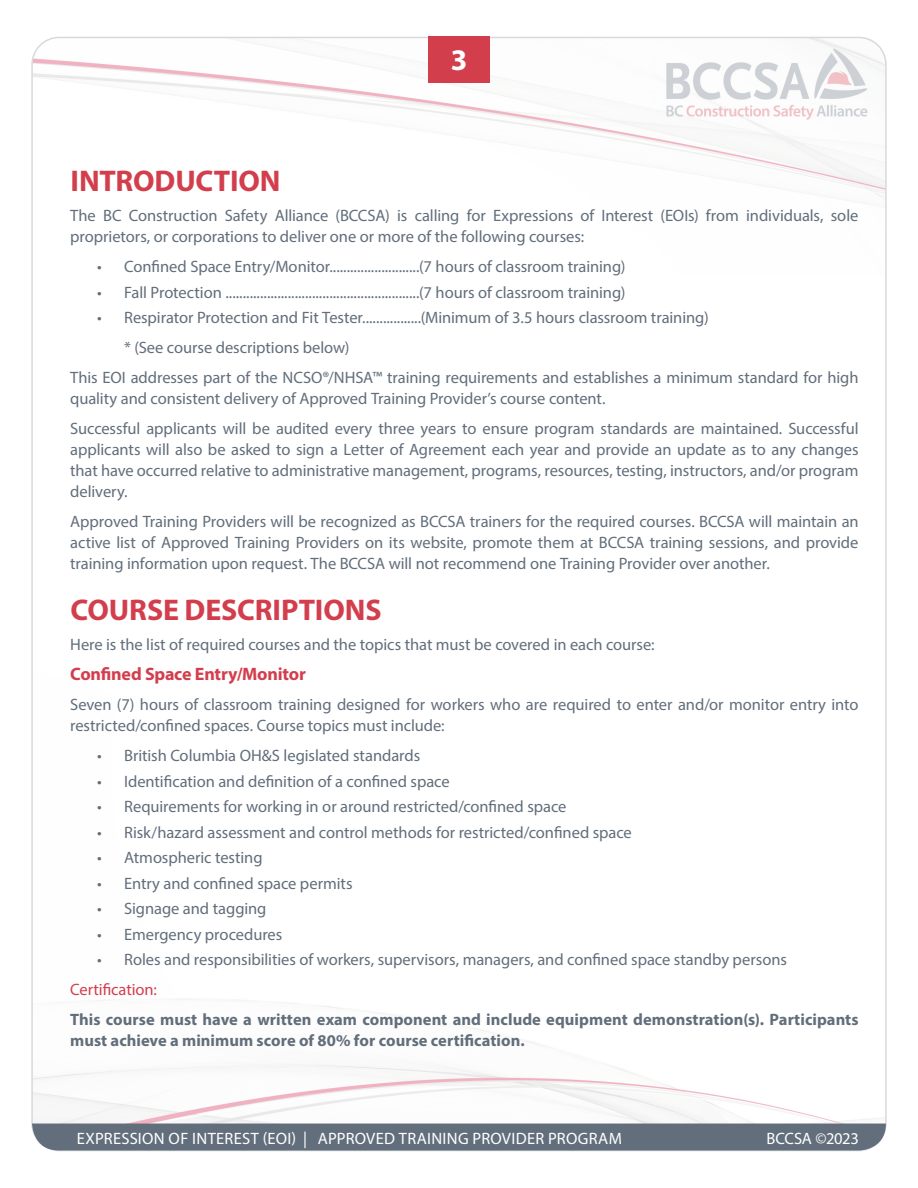
<style>
.page{position:relative;width:918px;height:1188px;background:#fff}
.page>*{position:absolute;margin:0;border:0;box-sizing:border-box;transform-origin:0 0}
.t1{font:700 30px "Myriad Pro";letter-spacing:-.005em;color:#d33e4d}
.t2{font:700 30px "Myriad Pro";color:#fff}
.t3{font:700 18px "Myriad Pro";letter-spacing:-.01em;color:#d33e4d}
.t4{font:16.5px/21px "Myriad Pro";letter-spacing:-.005em;color:#626e7b}
.t5{font:700 16.5px/21px "Myriad Pro";color:#626e7b}
.t6{font:16.5px "Myriad Pro";letter-spacing:.015em;color:#fff}
.t7{font:16.5px "Myriad Pro";letter-spacing:-.005em;color:#d33e4d}
.t8{font:16.5px "Myriad Pro";letter-spacing:-.015em;color:#fff}
</style>
<div class="page">
<img style="left:34px;top:37px;width:850px;height:1087px">
<div style="left:32px;top:1124px;width:854px;height:27px;background:#626e7b"></div>
<div style="left:429px;top:37px;width:61px;height:46px;background:#d33e4d"></div>
<h1 class="t2" style="left:451px;top:40px;width:18px">3</h1>
<p class="t1" style="left:70px;top:162px;width:212px">INTRODUCTION</p>
<p class="t4" style="left:70px;top:205px;width:790px">The BC Construction Safety Alliance (BCCSA) is calling for Expressions of Interest (EOIs) from individuals, sole proprietors, or corporations to deliver one or more of the following courses:</p>
<p class="t4" style="left:97px;top:256px;width:530px">• Confined Space Entry/Monitor..........................(7 hours of classroom training)</p>
<p class="t4" style="left:97px;top:281px;width:530px">• Fall Protection ........................................................(7 hours of classroom training)</p>
<p class="t4" style="left:97px;top:307px;width:613px">• Respirator Protection and Fit Tester.................(Minimum of 3.5 hours classroom training)</p>
<p class="t4" style="left:124px;top:337px;width:227px">* (See course descriptions below)</p>
<p class="t4" style="left:70px;top:367px;width:790px">This EOI addresses part of the NCSO®/NHSA™ training requirements and establishes a minimum standard for high quality and consistent delivery of Approved Training Provider’s course content.</p>
<p class="t4" style="left:70px;top:418px;width:790px;text-align:justify">Successful applicants will be audited every three years to ensure program standards are maintained. Successful applicants will also be asked to sign a Letter of Agreement each year and provide an update as to any changes that have occurred relative to administrative management, programs, resources, testing, instructors, and/or program delivery.</p>
<p class="t4" style="left:70px;top:511px;width:790px;text-align:justify">Approved Training Providers will be recognized as BCCSA trainers for the required courses. BCCSA will maintain an active list of Approved Training Providers on its website, promote them at BCCSA training sessions, and provide training information upon request. The BCCSA will not recommend one Training Provider over another.</p>
<p class="t1" style="left:70px;top:591px;width:313px">COURSE DESCRIPTIONS</p>
<p class="t4" style="left:70px;top:634px;width:586px">Here is the list of required courses and the topics that must be covered in each course:</p>
<p class="t3" style="left:70px;top:662px;width:237px">Confined Space Entry/Monitor</p>
<p class="t4" style="left:70px;top:694px;width:790px">Seven (7) hours of classroom training designed for workers who are required to enter and/or monitor entry into restricted/confined spaces. Course topics must include:</p>
<p class="t4" style="left:97px;top:745px;width:325px">• British Columbia OH&amp;S legislated standards</p>
<p class="t4" style="left:97px;top:770px;width:354px">• Identification and definition of a confined space</p>
<p class="t4" style="left:97px;top:796px;width:471px">• Requirements for working in or around restricted/confined space</p>
<p class="t4" style="left:97px;top:821px;width:536px">• Risk/hazard assessment and control methods for restricted/confined space</p>
<p class="t4" style="left:97px;top:847px;width:167px">• Atmospheric testing</p>
<p class="t4" style="left:97px;top:872px;width:257px">• Entry and confined space permits</p>
<p class="t4" style="left:97px;top:898px;width:171px">• Signage and tagging</p>
<p class="t4" style="left:97px;top:923px;width:187px">• Emergency procedures</p>
<p class="t4" style="left:97px;top:949px;width:691px">• Roles and responsibilities of workers, supervisors, managers, and confined space standby persons</p>
<p class="t7" style="left:70px;top:980px;width:88px">Certification:</p>
<p class="t5" style="left:70px;top:1009px;width:790px">This course must have a written exam component and include equipment demonstration(s). Participants must achieve a minimum score of 80% for course certification.</p>
<p class="t6" style="left:77px;top:1128px;width:547px">EXPRESSION OF INTEREST (EOI) | APPROVED TRAINING PROVIDER PROGRAM</p>
<p class="t8" style="left:767px;top:1128px;width:94px">BCCSA ©2023</p>
</div>
